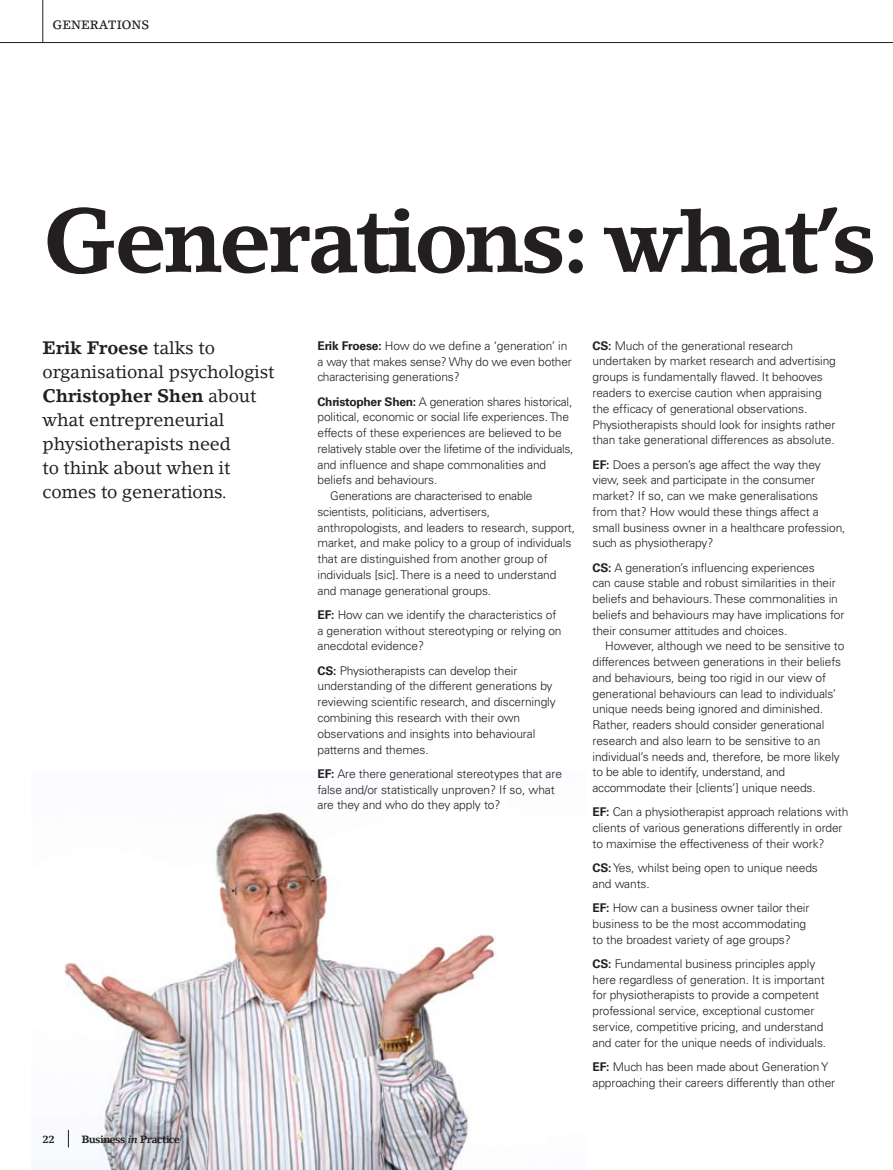
<style>
.page{position:relative;width:893px;height:1170px;background:#fff}
.page>*{position:absolute;margin:0;border:0;box-sizing:border-box;transform-origin:0 0}
.t1{font:700 88.5px "Lino Letter";letter-spacing:-.04em;color:#231f20}
.t2{font:18px/24px "Lino Letter";letter-spacing:-.01em;color:#231f20}
.t3{font:300 12px/15.8px "Univers";letter-spacing:-.01em;color:#231f20}
.t4{font:500 12px "Lino Letter";color:#231f20}
.t5{font:700 10.5px "Lino Letter";letter-spacing:-.05em;color:#231f20}
.s1{font-weight:700}
.s2{font-style:italic}
</style>
<div class="page">
<img style="left:64px;top:806px;width:432px;height:363px">
<svg style="left:68px;top:1129px;width:1px;height:18px"></svg>
<hr style="left:43px;top:0;width:1px;height:43px;background:#231f20">
<hr style="left:0;top:42px;width:893px;height:1px;background:#231f20">
<p class="t4" style="left:52px;top:17px;width:98px">GENERATIONS</p>
<h1 class="t1" style="left:43px;top:187px;width:836px">Generations: what’s</h1>
<h2 class="t2" style="left:43px;top:335px;width:234px"><span class="s1">Erik Froese</span> talks to organisational psychologist<br><span class="s1">Christopher Shen</span> about what entrepreneurial physiotherapists need<br>to think about when it comes to generations.</h2>
<p class="t3" style="left:317px;top:338px;width:256px"><span class="s1">Erik Froese:</span> How do we define a ‘generation’ in a way that makes sense? Why do we even bother characterising generations?</p>
<p class="t3" style="left:317px;top:393px;width:256px"><span class="s1">Christopher Shen:</span> A generation shares historical,</p>
<p class="t3" style="left:317px;top:409px;width:253px">political, economic or social life experiences. The</p>
<p class="t3" style="left:317px;top:425px;width:246px">effects of these experiences are believed to be</p>
<p class="t3" style="left:317px;top:441px;width:258px">relatively stable over the lifetime of the individuals,</p>
<p class="t3" style="left:317px;top:456px;width:230px">and influence and shape commonalities and</p>
<p class="t3" style="left:317px;top:472px;width:121px">beliefs and behaviours.</p>
<p class="t3" style="left:330px;top:488px;width:204px">Generations are characterised to enable</p>
<p class="t3" style="left:317px;top:504px;width:174px">scientists, politicians, advertisers,</p>
<p class="t3" style="left:317px;top:519px;width:259px">anthropologists, and leaders to research, support,</p>
<p class="t3" style="left:317px;top:535px;width:255px">market, and make policy to a group of individuals</p>
<p class="t3" style="left:317px;top:551px;width:232px">that are distinguished from another group of</p>
<p class="t3" style="left:317px;top:566px;width:241px">individuals [sic]. There is a need to understand</p>
<p class="t3" style="left:317px;top:582px;width:175px">and manage generational groups.</p>
<p class="t3" style="left:317px;top:606px;width:246px"><span class="s1">EF:</span> How can we identify the characteristics of a generation without stereotyping or relying on anecdotal evidence?</p>
<p class="t3" style="left:317px;top:662px;width:240px"><span class="s1">CS:</span> Physiotherapists can develop their understanding of the different generations by reviewing scientific research, and discerningly combining this research with their own observations and insights into behavioural patterns and themes.</p>
<p class="t3" style="left:317px;top:765px;width:246px"><span class="s1">EF:</span> Are there generational stereotypes that are false and/or statistically unproven? If so, what are they and who do they apply to?</p>
<p class="t5" style="left:43px;top:1132px;width:14px">22</p>
<p class="t5" style="left:82px;top:1132px;width:100px">Business <span class="s2">in</span> Practice</p>
<p class="t3" style="left:592px;top:337px;width:245px"><span class="s1">CS:</span> Much of the generational research undertaken by market research and advertising groups is fundamentally flawed. It behooves readers to exercise caution when appraising the efficacy of generational observations.<br>Physiotherapists should look for insights rather than take generational differences as absolute.</p>
<p class="t3" style="left:592px;top:456px;width:255px"><span class="s1">EF:</span> Does a person’s age affect the way they view, seek and participate in the consumer market? If so, can we make generalisations from that? How would these things affect a small business owner in a healthcare profession, such as physiotherapy?</p>
<p class="t3" style="left:592px;top:559px;width:253px"><span class="s1">CS:</span> A generation’s influencing experiences<br>can cause stable and robust similarities in their beliefs and behaviours. These commonalities in beliefs and behaviours may have implications for their consumer attitudes and choices.</p>
<p class="t3" style="left:592px;top:638px;width:254px;text-indent:13px">However, although we need to be sensitive to differences between generations in their beliefs and behaviours, being too rigid in our view of generational behaviours can lead to individuals’ unique needs being ignored and diminished.<br>Rather, readers should consider generational research and also learn to be sensitive to an individual’s needs and, therefore, be more likely to be able to identify, understand, and accommodate their [clients’] unique needs.</p>
<p class="t3" style="left:592px;top:804px;width:257px"><span class="s1">EF:</span> Can a physiotherapist approach relations with clients of various generations differently in order to maximise the effectiveness of their work?</p>
<p class="t3" style="left:592px;top:860px;width:227px"><span class="s1">CS:</span> Yes, whilst being open to unique needs and wants.</p>
<p class="t3" style="left:592px;top:900px;width:219px"><span class="s1">EF:</span> How can a business owner tailor their business to be the most accommodating to the broadest variety of age groups?</p>
<p class="t3" style="left:592px;top:955px;width:235px"><span class="s1">CS:</span> Fundamental business principles apply here regardless of generation. It is important for physiotherapists to provide a competent professional service, exceptional customer service, competitive pricing, and understand and cater for the unique needs of individuals.</p>
<p class="t3" style="left:592px;top:1058px;width:244px"><span class="s1">EF:</span> Much has been made about Generation Y approaching their careers differently than other</p>
</div>
